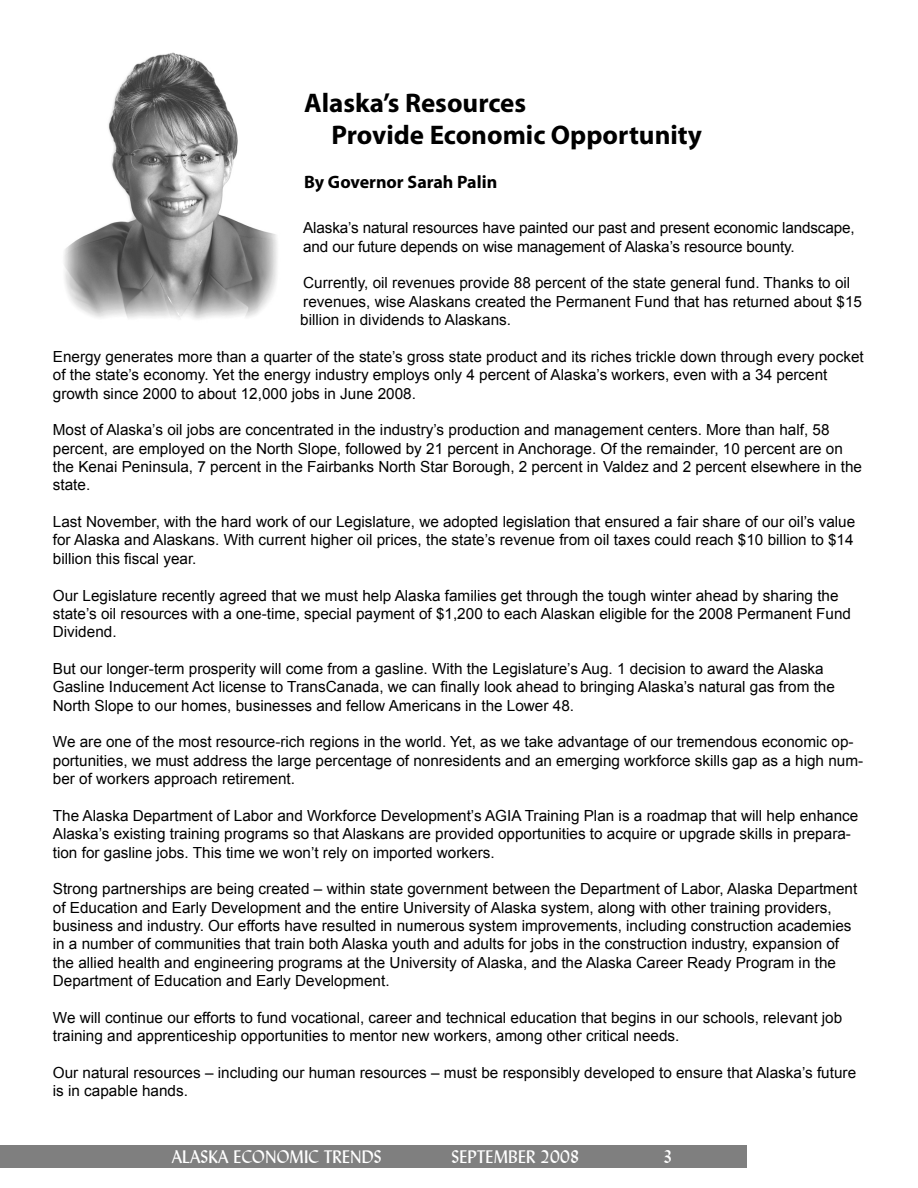
<style>
.page{position:relative;width:918px;height:1188px;background:#fff}
.page>*{position:absolute;margin:0;border:0;box-sizing:border-box;transform-origin:0 0}
.t1{font:700 27px/32.4px "Myriad";color:#000}
.t2{font:18px "Lydian BT";color:#fff}
.t3{font:700 18px "Myriad";color:#000}
.t4{font:15.3px/18.3px "Arial";color:#000}
</style>
<div class="page">
<div style="left:0;top:1145px;width:746px;height:23px;background:#7f7f7f"></div>
<img style="left:64px;top:52px;width:213px;height:267px">
<h1 class="t1" style="left:331px;top:89px;width:372px;text-indent:-27px">Alaska’s Resources<br>Provide Economic Opportunity</h1>
<p class="t3" style="left:304px;top:175px;width:195px">By Governor Sarah Palin</p>
<p class="t4" style="left:303px;top:219px;width:553px">Alaska’s natural resources have painted our past and present economic landscape, and our future depends on wise management of Alaska’s resource bounty.</p>
<p class="t4" style="left:300px;top:274px;width:563px">Currently, oil revenues provide 88 percent of the state general fund. Thanks to oil revenues, wise Alaskans created the Permanent Fund that has returned about $15 billion in dividends to Alaskans.</p>
<p class="t4" style="left:53px;top:347px;width:813px">Energy generates more than a quarter of the state’s gross state product and its riches trickle down through every pocket of the state’s economy. Yet the energy industry employs only 4 percent of Alaska’s workers, even with a 34 percent growth since 2000 to about 12,000 jobs in June 2008.</p>
<p class="t4" style="left:53px;top:421px;width:811px">Most of Alaska’s oil jobs are concentrated in the industry’s production and management centers. More than half, 58 percent, are employed on the North Slope, followed by 21 percent in Anchorage. Of the remainder, 10 percent are on the Kenai Peninsula, 7 percent in the Fairbanks North Star Borough, 2 percent in Valdez and 2 percent elsewhere in the state.</p>
<p class="t4" style="left:53px;top:513px;width:804px;text-align:justify">Last November, with the hard work of our Legislature, we adopted legislation that ensured a fair share of our oil’s value for Alaska and Alaskans. With current higher oil prices, the state’s revenue from oil taxes could reach $10 billion to $14 billion this fiscal year.</p>
<p class="t4" style="left:53px;top:586px;width:800px">Our Legislature recently agreed that we must help Alaska families get through the tough winter ahead by sharing the state’s oil resources with a one-time, special payment of $1,200 to each Alaskan eligible for the 2008 Permanent Fund<br>Dividend.</p>
<p class="t4" style="left:53px;top:659px;width:784px">But our longer-term prosperity will come from a gasline. With the Legislature’s Aug. 1 decision to award the Alaska<br>Gasline Inducement Act license to TransCanada, we can finally look ahead to bringing Alaska’s natural gas from the<br>North Slope to our homes, businesses and fellow Americans in the Lower 48.</p>
<p class="t4" style="left:53px;top:733px;width:812px">We are one of the most resource-rich regions in the world. Yet, as we take advantage of our tremendous economic op&shy;portunities, we must address the large percentage of nonresidents and an emerging workforce skills gap as a high num&shy;ber of workers approach retirement.</p>
<p class="t4" style="left:53px;top:806px;width:807px">The Alaska Department of Labor and Workforce Development’s AGIA Training Plan is a roadmap that will help enhance<br>Alaska’s existing training programs so that Alaskans are provided opportunities to acquire or upgrade skills in prepara&shy;tion for gasline jobs. This time we won’t rely on imported workers.</p>
<p class="t4" style="left:53px;top:880px;width:806px">Strong partnerships are being created – within state government between the Department of Labor, Alaska Department of Education and Early Development and the entire University of Alaska system, along with other training providers, business and industry. Our efforts have resulted in numerous system improvements, including construction academies in a number of communities that train both Alaska youth and adults for jobs in the construction industry, expansion of the allied health and engineering programs at the University of Alaska, and the Alaska Career Ready Program in the Department of Education and Early Development.</p>
<p class="t4" style="left:53px;top:1008px;width:791px">We will continue our efforts to fund vocational, career and technical education that begins in our schools, relevant job training and apprenticeship opportunities to mentor new workers, among other critical needs.</p>
<p class="t4" style="left:53px;top:1063px;width:805px">Our natural resources – including our human resources – must be responsibly developed to ensure that Alaska’s future is in capable hands.</p>
<p class="t2" style="left:172px;top:1146px;width:211px">ALASKA ECONOMIC TRENDS</p>
<p class="t2" style="left:452px;top:1146px;width:130px">SEPTEMBER 2008</p>
<p class="t2" style="left:663px;top:1145px;width:11px">3</p>
</div>
